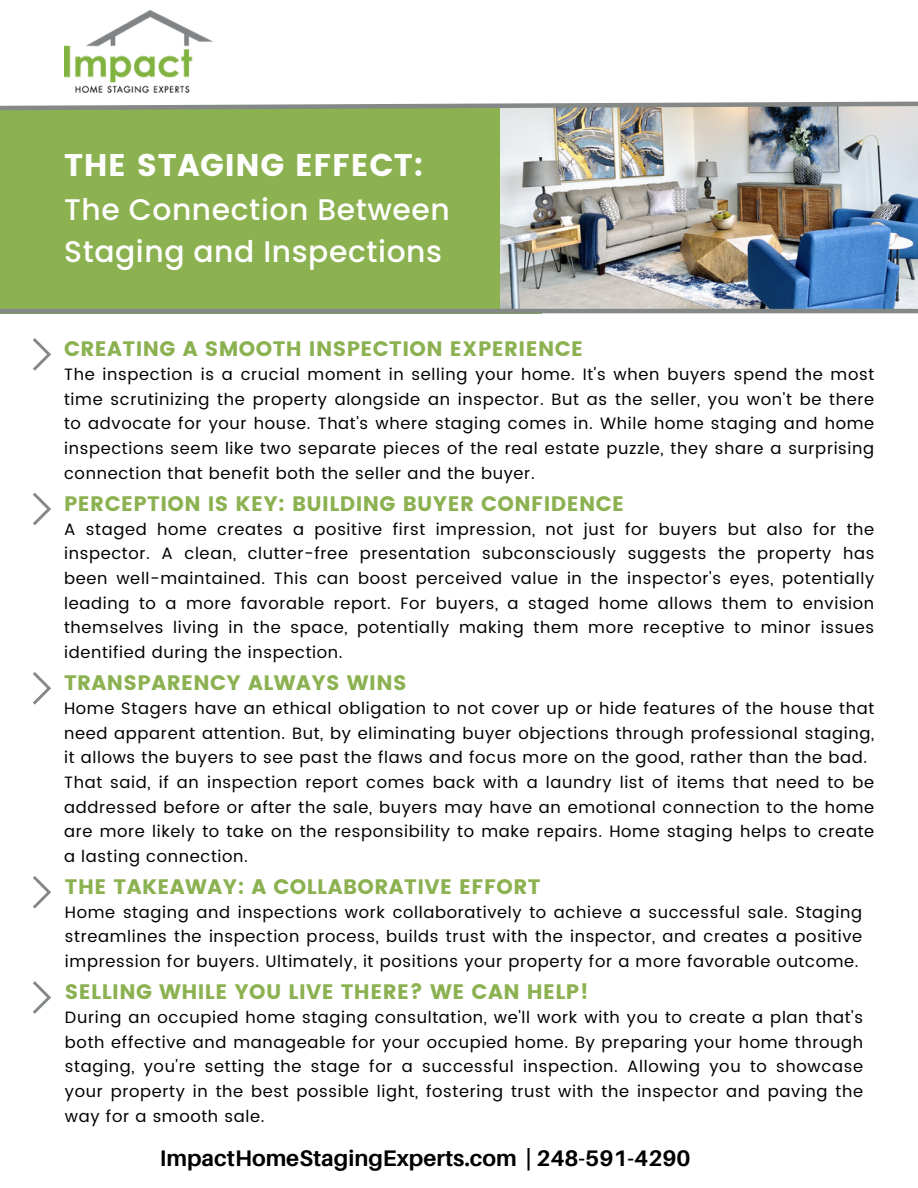
<style>
.page{position:relative;width:918px;height:1188px;background:#fff}
.page>*{position:absolute;margin:0;border:0;box-sizing:border-box;transform-origin:0 0}
.t1{font:31.35px "Poppins";letter-spacing:.02em;color:#fff}
.t2{font:500 29.85px/41.5px "Poppins";letter-spacing:.02em;color:#fff}
.t3{font:700 22.5px "Aileron";color:#000}
.t4{font:21px "Poppins";letter-spacing:.02em;color:#8bb150}
.t5{font:16.5px/24.6px "Poppins";letter-spacing:.04em;color:#000;text-align:justify}
</style>
<div class="page">
<img style="left:64px;top:10px;width:149px;height:83px">
<div style="left:0;top:106px;width:541px;height:207px;background:#8bb150"></div>
<img style="left:501px;top:113px;width:417px;height:196px">
<svg style="left:0;top:101px;width:918px;height:12px"></svg>
<hr style="left:0;top:309px;width:918px;height:4px;background:#848887">
<svg style="left:33px;top:338px;width:18px;height:33px"></svg>
<svg style="left:33px;top:493px;width:18px;height:32px"></svg>
<svg style="left:33px;top:672px;width:18px;height:33px"></svg>
<svg style="left:33px;top:876px;width:18px;height:32px"></svg>
<svg style="left:33px;top:981px;width:18px;height:33px"></svg>
<h1 class="t1" style="left:64px;top:147px;width:361px">THE STAGING EFFECT:</h1>
<h2 class="t2" style="left:64px;top:189px;width:387px">The Connection Between<br>Staging and Inspections</h2>
<p class="t4" style="left:64px;top:336px;width:521px">CREATING A SMOOTH INSPECTION EXPERIENCE</p>
<p class="t5" style="left:64px;top:362px;width:812px">The inspection is a crucial moment in selling your home. It's when buyers spend the most time scrutinizing the property alongside an inspector. But as the seller, you won't be there to advocate for your house. That's where staging comes in. While home staging and home inspections seem like two separate pieces of the real estate puzzle, they share a surprising connection that benefit both the seller and the buyer.</p>
<p class="t4" style="left:64px;top:491px;width:562px">PERCEPTION IS KEY: BUILDING BUYER CONFIDENCE</p>
<p class="t5" style="left:64px;top:517px;width:812px">A staged home creates a positive first impression, not just for buyers but also for the inspector. A clean, clutter-free presentation subconsciously suggests the property has been well-maintained. This can boost perceived value in the inspector's eyes, potentially leading to a more favorable report. For buyers, a staged home allows them to envision themselves living in the space, potentially making them more receptive to minor issues identified during the inspection.</p>
<p class="t4" style="left:64px;top:670px;width:344px">TRANSPARENCY ALWAYS WINS</p>
<h2 class="t5" style="left:64px;top:696px;width:812px">Home Stagers have an ethical obligation to not cover up or hide features of the house that need apparent attention. But, by eliminating buyer objections through professional staging, it allows the buyers to see past the flaws and focus more on the good, rather than the bad.</h2>
<p class="t5" style="left:64px;top:770px;width:812px">That said, if an inspection report comes back with a laundry list of items that need to be addressed before or after the sale, buyers may have an emotional connection to the home are more likely to take on the responsibility to make repairs. Home staging helps to create a lasting connection.</p>
<h2 class="t4" style="left:65px;top:874px;width:477px">THE TAKEAWAY: A COLLABORATIVE EFFORT</h2>
<p class="t5" style="left:65px;top:900px;width:799px">Home staging and inspections work collaboratively to achieve a successful sale. Staging streamlines the inspection process, builds trust with the inspector, and creates a positive impression for buyers. Ultimately, it positions your property for a more favorable outcome.</p>
<h2 class="t4" style="left:65px;top:980px;width:525px">SELLING WHILE YOU LIVE THERE? WE CAN HELP!</h2>
<p class="t5" style="left:65px;top:1005px;width:800px">During an occupied home staging consultation, we'll work with you to create a plan that's both effective and manageable for your occupied home. By preparing your home through staging, you're setting the stage for a successful inspection. Allowing you to showcase your property in the best possible light, fostering trust with the inspector and paving the way for a smooth sale.</p>
<p class="t3" style="left:160px;top:1144px;width:532px">ImpactHomeStagingExperts.com | 248-591-4290</p>
</div>
